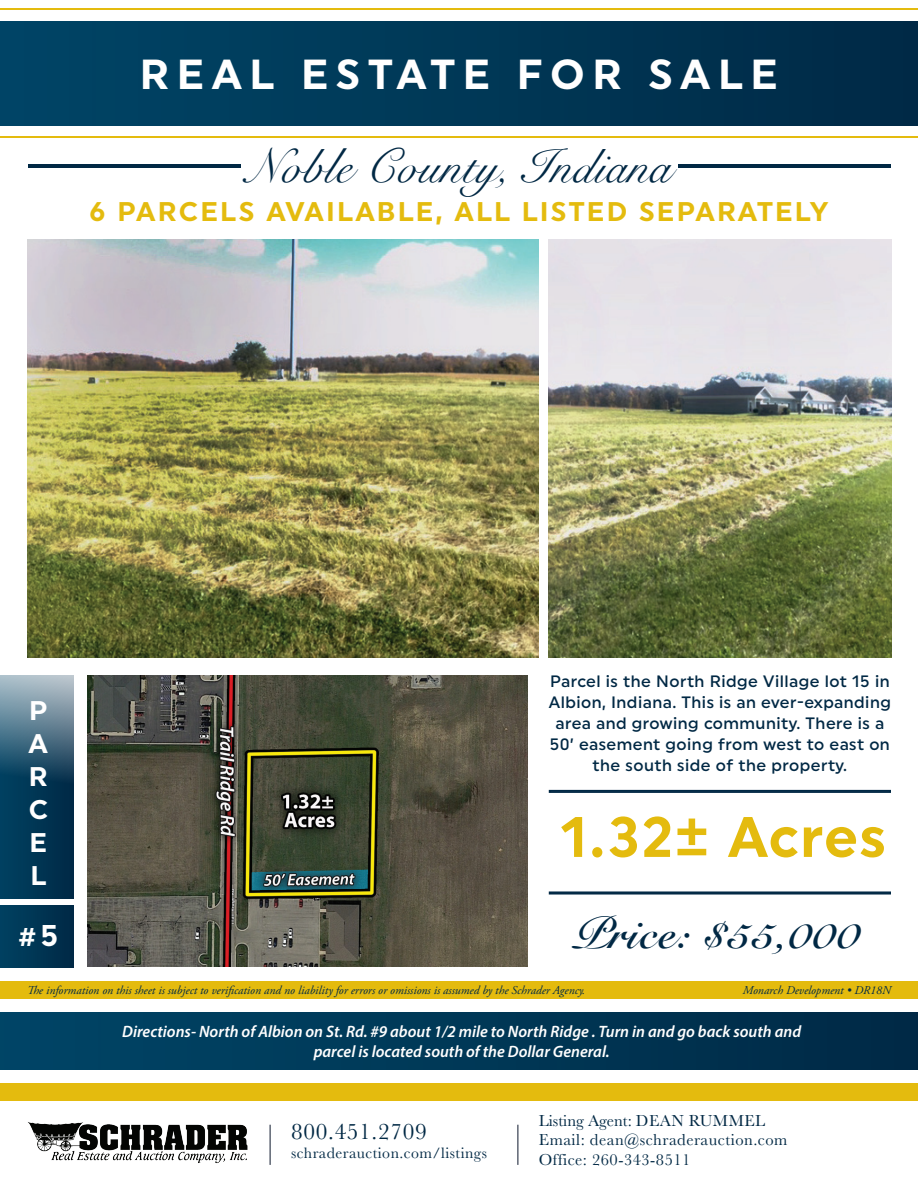
<style>
.page{position:relative;width:918px;height:1188px;background:#fff}
.page>*{position:absolute;margin:0;border:0;box-sizing:border-box;transform-origin:0 0}
.t1{font:700 57px "Uniform";letter-spacing:.03em;color:#e4bb0e}
.t2{font:48px "Snell Roundhand";letter-spacing:.01em;color:#002844}
.t3{font:700 43.5px "Snell Roundhand";letter-spacing:.03em;color:#002844}
.t4{font:700 42px "Uniform";letter-spacing:.18em;color:#fff}
.t5{font:700 30px "Uniform";color:#fff}
.t6{font:700 27px "Uniform";letter-spacing:.08em;color:#e4bb0e}
.t7{font:700 27px/33px "Uniform";color:#fff;text-align:justify}
.t8{font:23.25px "Baskerville";letter-spacing:.03em;color:#002844}
.t9{font:500 16.5px/21px "Uniform";letter-spacing:.03em;color:#002844;text-align:center}
.t10{font:italic 600 16.5px/19.5px "Myriad Pro";color:#fff;text-align:center}
.t11{font:16.5px/19.5px "Baskerville";letter-spacing:.03em;color:#002844}
.t12{font:15.75px "Baskerville";letter-spacing:.03em;color:#002844}
.t13{font:italic 12px "Adobe Garamond Pro";color:#002844}
</style>
<div class="page">
<img style="left:28px;top:1122px;width:220px;height:42px">
<div style="left:0;top:981px;width:918px;height:18px;background:#e4bb0e"></div>
<div style="left:0;top:1083px;width:918px;height:17px;background:#e4bb0e"></div>
<hr style="left:269px;top:1125px;width:2px;height:40px;background:#5e6573">
<hr style="left:517px;top:1125px;width:2px;height:40px;background:#5e6573">
<div style="left:0;top:21px;width:918px;height:105px;background:linear-gradient(to right,#004566,#002a46)"></div>
<svg style="left:0;top:675px;width:73px;height:224px"></svg>
<div style="left:0;top:905px;width:73px;height:63px;background:#003654"></div>
<div style="left:0;top:1013px;width:918px;height:56px;background:linear-gradient(to right,#004567,#002a46)"></div>
<hr style="left:28px;top:165px;width:213px;height:3px;background:#002844">
<hr style="left:678px;top:165px;width:213px;height:3px;background:#002844">
<hr style="left:1px;top:8px;width:917px;height:2px;background:#e4bb0e">
<hr style="left:1px;top:136px;width:917px;height:2px;background:#e4bb0e">
<img style="left:87px;top:675px;width:440px;height:292px">
<div style="left:549px;top:790px;width:342px;height:3px;border:2px solid #002844"></div>
<div style="left:549px;top:891px;width:342px;height:4px;border:2px solid #002844"></div>
<img style="left:549px;top:240px;width:343px;height:418px">
<img style="left:27px;top:240px;width:512px;height:418px">
<h3 class="t4" style="left:140px;top:49px;width:639px">REAL ESTATE FOR SALE</h3>
<h2 class="t2" style="left:246px;top:128px;width:426px">Noble County, Indiana</h2>
<h3 class="t6" style="left:89px;top:195px;width:741px">6 PARCELS AVAILABLE, ALL LISTED SEPARATELY</h3>
<h3 class="t7" style="left:29px;top:694px;width:21px">P A R C E L</h3>
<p class="t9" style="left:549px;top:671px;width:344px">Parcel is the North Ridge Village lot 15 in Albion, Indiana. This is an ever-expanding area and growing community. There is a 50’ easement going from west to east on the south side of the property.</p>
<h1 class="t1" style="left:560px;top:803px;width:327px">1.32± Acres</h1>
<h3 class="t3" style="left:574px;top:896px;width:288px">Price: $55,000</h3>
<p class="t13" style="left:27px;top:983px;width:560px">The information on this sheet is subject to verification and no liability for errors or omissions is assumed by the Schrader Agency.</p>
<p class="t13" style="left:743px;top:983px;width:150px">Monarch Development • DR18N</p>
<h3 class="t5" style="left:18px;top:918px;width:42px">#5</h3>
<p class="t10" style="left:122px;top:1022px;width:680px">Directions- North of Albion on St. Rd. #9 about 1/2 mile to North Ridge . Turn in and go back south and parcel is located south of the Dollar General.</p>
<h3 class="t8" style="left:291px;top:1116px;width:137px">800.451.2709</h3>
<p class="t12" style="left:291px;top:1143px;width:197px">schraderauction.com/listings</p>
<p class="t11" style="left:539px;top:1111px;width:250px">Listing Agent: DEAN RUMMEL<br>Email: dean@schraderauction.com<br>Office: 260-343-8511</p>
</div>
